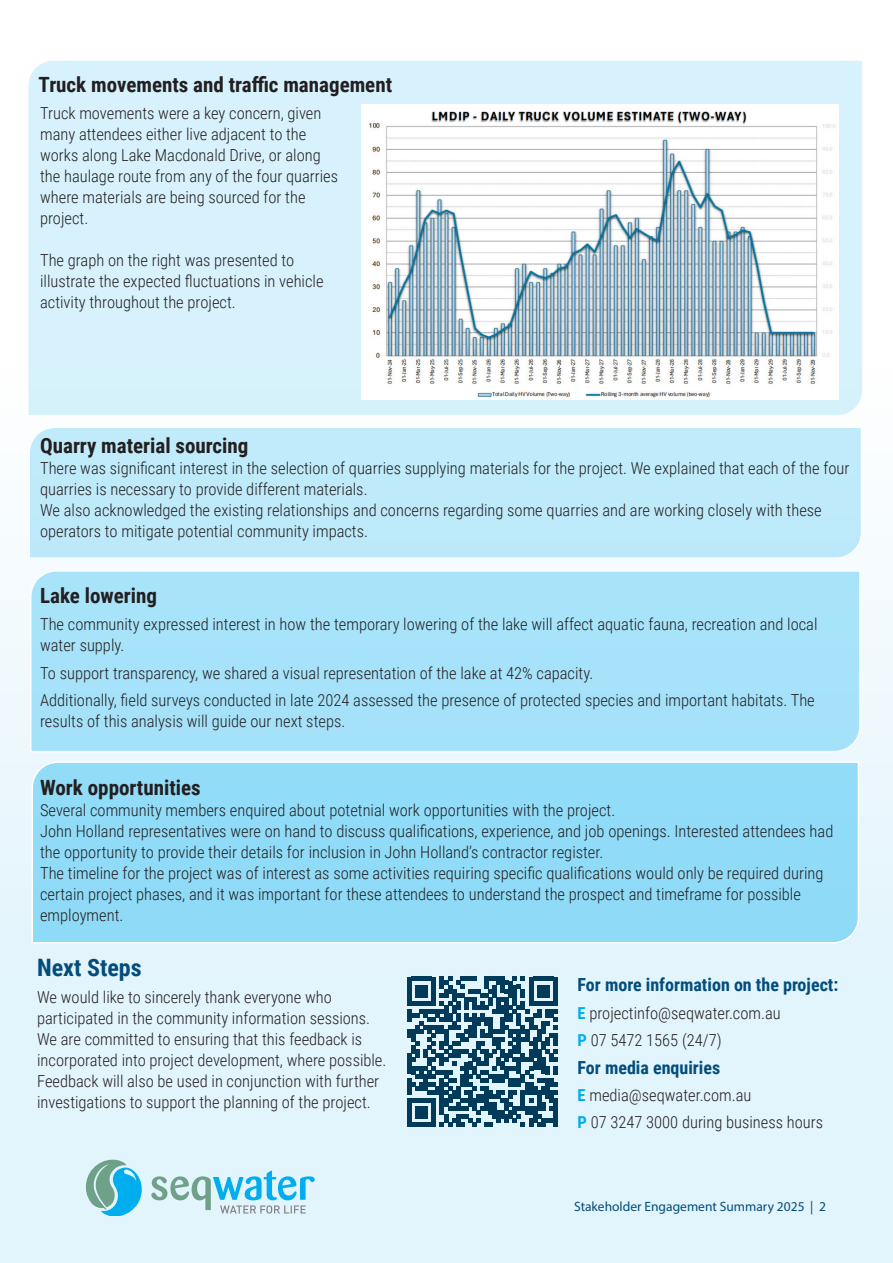
<style>
.page{position:relative;width:893px;height:1263px;background:#fff}
.page>*{position:absolute;margin:0;border:0;box-sizing:border-box;transform-origin:0 0}
.t1{font:700 24px "Roboto Condensed";color:#034d7c}
.t2{font:700 21px "Roboto Condensed";color:#231f20}
.t3{font:700 18px "Roboto Condensed";color:#034d7c}
.t4{font:300 16.5px/21px "Roboto Condensed";color:#231f20}
.t5{font:13.5px "Myriad Pro";color:#034d7c}
.s1{font-weight:700;color:#00aeef}
</style>
<div class="page">
<div style="left:0;top:357px;width:893px;height:906px;background:linear-gradient(to bottom,#fcfdfe,#dcf2fb)"></div>
<svg style="left:151px;top:1170px;width:164px;height:43px;background:#acdbe8"></svg>
<svg style="left:85px;top:1159px;width:58px;height:57px;background:#75c3d3"></svg>
<svg style="left:408px;top:977px;width:149px;height:150px;background:#598299"></svg>
<hr style="left:553px;top:1098px;width:4px;height:29px;background:#023b5a">
<div style="left:26px;top:61px;width:838px;height:356px;background:#d7f2fc"></div>
<div style="left:29px;top:569px;width:832px;height:184px;background:#a6e2f9"></div>
<div style="left:28px;top:426px;width:835px;height:133px;background:#beeafa"></div>
<div style="left:31px;top:761px;width:829px;height:183px;background:#90dcf8"></div>
<img style="left:362px;top:105px;width:476px;height:294px">
<p class="t2" style="left:39px;top:70px;width:355px">Truck movements and traffic management</p>
<p class="t4" style="left:40px;top:102px;width:300px">Truck movements were a key concern, given many attendees either live adjacent to the works along Lake Macdonald Drive, or along the haulage route from any of the four quarries where materials are being sourced for the project.</p>
<p class="t4" style="left:40px;top:249px;width:285px">The graph on the right was presented to illustrate the expected fluctuations in vehicle activity throughout the project.</p>
<p class="t2" style="left:40px;top:431px;width:210px">Quarry material sourcing</p>
<p class="t4" style="left:40px;top:457px;width:811px">There was significant interest in the selection of quarries supplying materials for the project. We explained that each of the four quarries is necessary to provide different materials.</p>
<p class="t4" style="left:40px;top:499px;width:783px">We also acknowledged the existing relationships and concerns regarding some quarries and are working closely with these operators to mitigate potential community impacts.</p>
<p class="t2" style="left:40px;top:581px;width:118px">Lake lowering</p>
<p class="t4" style="left:40px;top:613px;width:779px">The community expressed interest in how the temporary lowering of the lake will affect aquatic fauna, recreation and local water supply.</p>
<p class="t4" style="left:40px;top:662px;width:555px">To support transparency, we shared a visual representation of the lake at 42% capacity.</p>
<p class="t4" style="left:40px;top:689px;width:776px">Additionally, field surveys conducted in late 2024 assessed the presence of protected species and important habitats. The results of this analysis will guide our next steps.</p>
<p class="t2" style="left:40px;top:773px;width:162px">Work opportunities</p>
<p class="t4" style="left:40px;top:799px;width:577px">Several community members enquired about potetnial work opportunities with the project.</p>
<p class="t4" style="left:40px;top:820px;width:795px">John Holland representatives were on hand to discuss qualifications, experience, and job openings. Interested attendees had the opportunity to provide their details for inclusion in John Holland’s contractor register.</p>
<p class="t4" style="left:40px;top:862px;width:785px">The timeline for the project was of interest as some activities requiring specific qualifications would only be required during certain project phases, and it was important for these attendees to understand the prospect and timeframe for possible employment.</p>
<p class="t1" style="left:37px;top:950px;width:106px">Next Steps</p>
<p class="t4" style="left:37px;top:986px;width:351px">We would like to sincerely thank everyone who participated in the community information sessions.<br>We are committed to ensuring that this feedback is incorporated into project development, where possible.<br>Feedback will also be used in conjunction with further investigations to support the planning of the project.</p>
<p class="t3" style="left:578px;top:972px;width:262px">For more information on the project:</p>
<p class="t4" style="left:578px;top:1002px;width:205px"><span class="s1">E</span> projectinfo@seqwater.com.au</p>
<p class="t4" style="left:578px;top:1029px;width:146px"><span class="s1">P</span> 07 5472 1565 (24/7)</p>
<p class="t3" style="left:578px;top:1054px;width:144px">For media enquiries</p>
<p class="t4" style="left:578px;top:1084px;width:175px"><span class="s1">E</span> media@seqwater.com.au</p>
<p class="t4" style="left:578px;top:1111px;width:247px"><span class="s1">P</span> 07 3247 3000 during business hours</p>
<p class="t5" style="left:574px;top:1198px;width:254px">Stakeholder Engagement Summary 2025 | 2</p>
</div>
